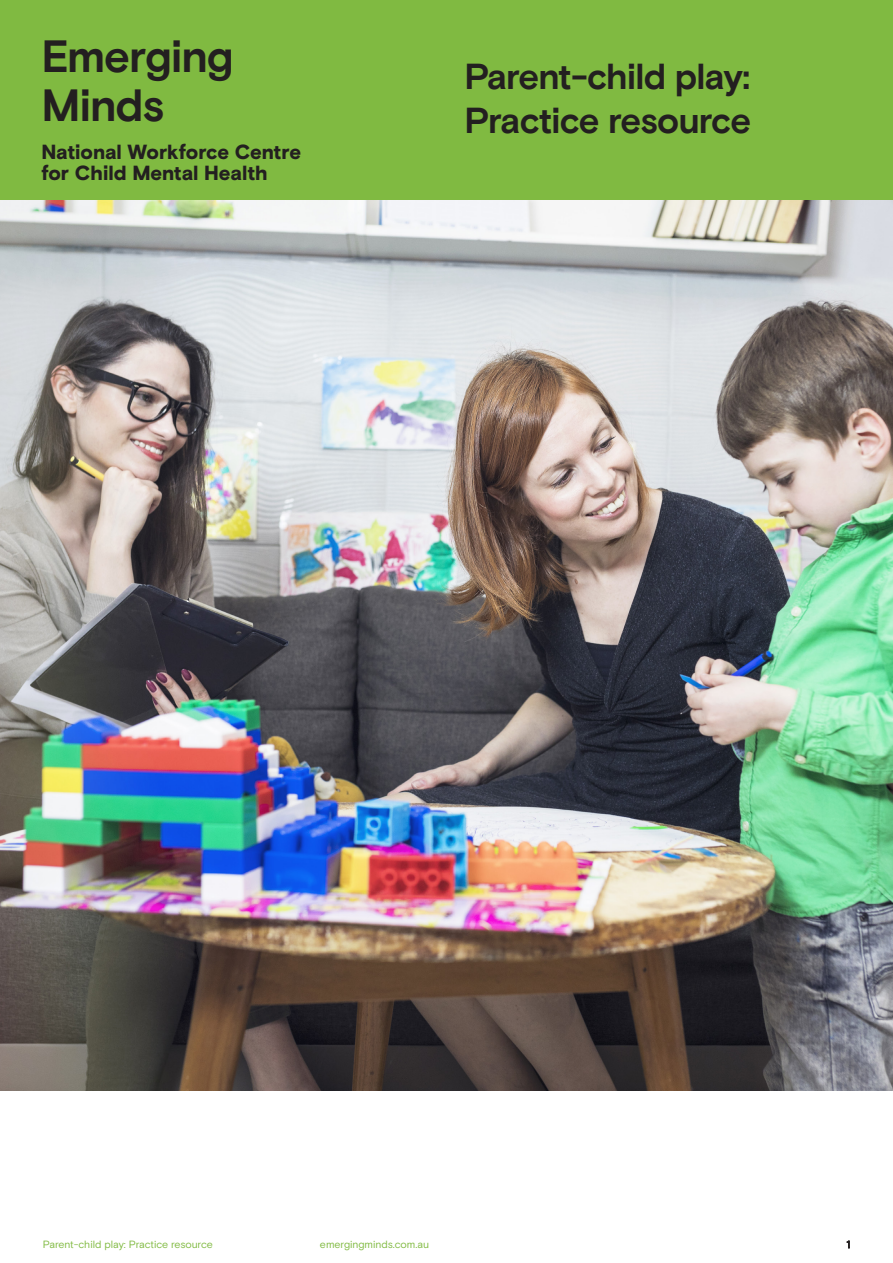
<style>
.page{position:relative;width:893px;height:1263px;background:#fff}
.page>*{position:absolute;margin:0;border:0;box-sizing:border-box;transform-origin:0 0}
.Heading{font:700 45px/49.1px "Basis Grotesque Pro";letter-spacing:-.025em;color:#231f20}
.Doc_Heading{font:700 36px "Basis Grotesque Pro";letter-spacing:-.03em;color:#231f20}
.t1{font:900 20.4px/21.6px "Basis Grotesque Pro";letter-spacing:-.005em;color:#231f20}
.t2{font:10.5px "Basis Grotesque Pro";letter-spacing:-.01em;color:#80ba41}
</style>
<div class="page">
<img style="left:0;top:199px;width:893px;height:891px">
<div style="left:0;top:0;width:893px;height:199px;background:#80ba41"></div>
<svg style="left:847px;top:1240px;width:3px;height:8px"></svg>
<p class="Heading" style="left:41px;top:34px;width:194px">Emerging<br>Minds</p>
<p class="t1" style="left:41px;top:142px;width:261px">National Workforce Centre for Child Mental Health</p>
<p class="Doc_Heading" style="left:464px;top:56px;width:287px">Parent-child play:</p>
<p class="Doc_Heading" style="left:464px;top:99px;width:288px">Practice resource</p>
<p class="t2" style="left:43px;top:1238px;width:171px">Parent-child play: Practice resource</p>
<p class="t2" style="left:320px;top:1238px;width:111px">emergingminds.com.au</p>
</div>
